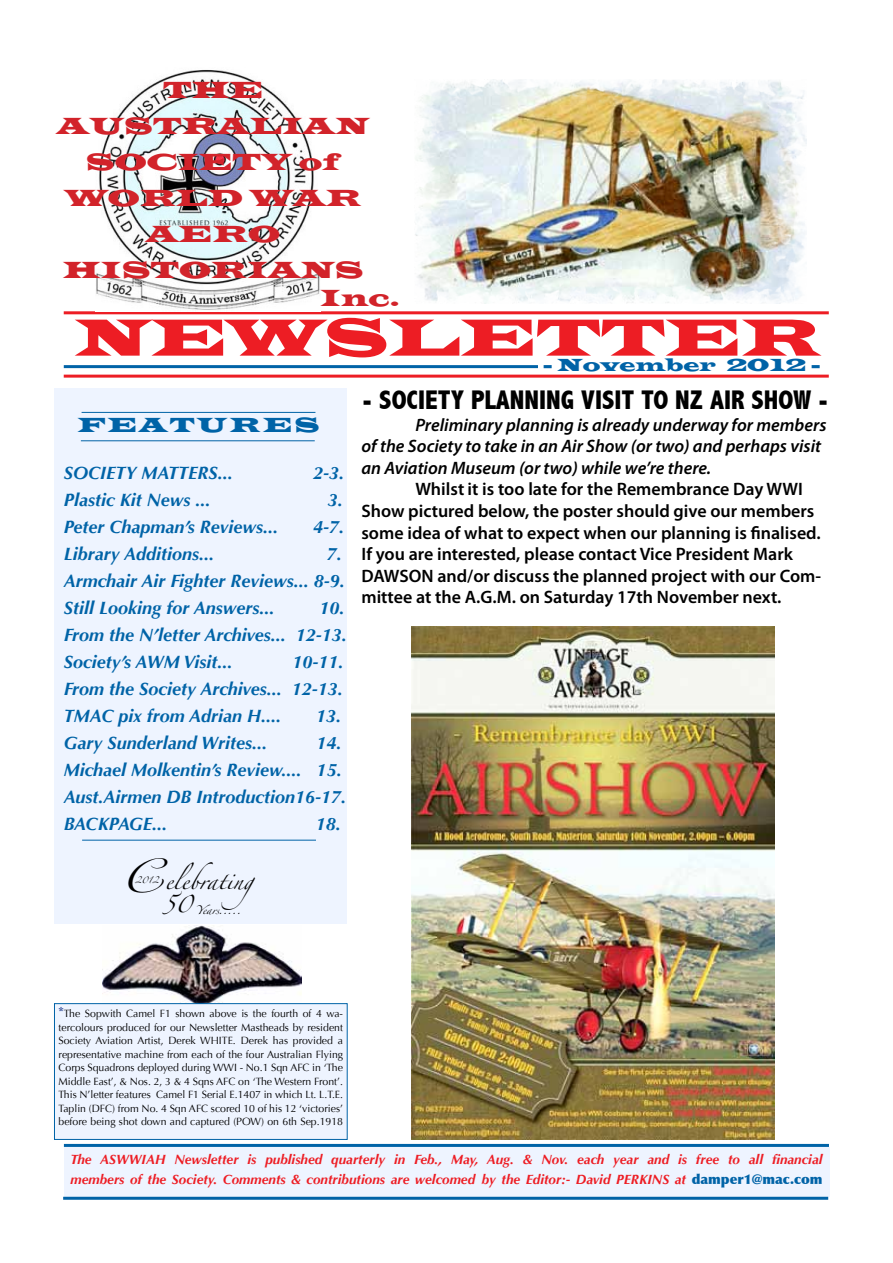
<style>
.page{position:relative;width:893px;height:1263px;background:#fff}
.page>*{position:absolute;margin:0;border:0;box-sizing:border-box;transform-origin:0 0}
.t1{font:54px "Latin Wide";color:#ed1d24}
.t2{font:700 48.6px "Avalon";color:#000}
.t3{font:800 condensed 27px "Abadi";color:#000}
.t4{font:24px/36px "Latin Wide";color:#d2232a;text-align:center}
.t5{font:21px "Latin Wide";letter-spacing:.1em;color:#0063a7}
.t6{font:italic 700 18px/27px "Optima";color:#0063a7}
.t7{font:600 18px/21.6px "Myriad Pro";color:#000}
.t8{font:italic 600 18px/21.6px "Myriad Pro";color:#000}
.t9{font:18px "Latin Wide";color:#0063a7}
.t10{font:15.9px "Zapfino";color:#000}
.t11{font:italic 700 13.5px/19.8px "Optima";color:#ed1d24}
.t12{font:10.5px/13.5px "Optima";color:#000;text-align:justify}
.t13{font:7.95px "Zapfino";color:#000}
.t14{font:6.15px "Zapfino";color:#000}
.s1{font-family:"Ocean Sans MT Pro";font-weight:600;font-stretch:condensed;font-size:13.5px;color:#25408f}
.s2{font-weight:900;font-style:normal;color:#0063a7}
</style>
<div class="page">
<div style="left:64px;top:1147px;width:766px;height:49px;background:#eef4ff"></div>
<hr style="left:64px;top:1144px;width:765px;height:3px;background:#0063a7">
<hr style="left:63px;top:1197px;width:765px;height:3px;background:#0063a7">
<img style="left:102px;top:926px;width:200px;height:77px">
<div style="left:54px;top:388px;width:293px;height:535px;background:#eef4ff"></div>
<hr style="left:82px;top:840px;width:234px;height:1px;background:#0063a7">
<hr style="left:82px;top:412px;width:233px;height:1px;background:#0063a7">
<hr style="left:81px;top:440px;width:234px;height:1px;background:#0063a7">
<hr style="left:64px;top:311px;width:765px;height:3px;background:#ed1d24">
<hr style="left:64px;top:375px;width:765px;height:3px;background:#ed1d24">
<hr style="left:64px;top:365px;width:502px;height:3px;background:#0063a7">
<div style="left:538px;top:359px;width:288px;height:12px;background:#fff"></div>
<img style="left:96px;top:70px;width:224px;height:240px">
<img style="left:415px;top:80px;width:391px;height:224px">
<div style="left:54px;top:1003px;width:294px;height:137px;background:#eef4ff"></div>
<img style="left:411px;top:626px;width:363px;height:513px">
<h3 class="t4" style="left:57px;top:72px;width:314px">THE<br>AUSTRALIAN<br>SOCIETY of<br>WORLD WAR<br>AERO<br>HISTORIANS</h3>
<h3 class="t4" style="left:320px;top:279px;width:82px">Inc.</h3>
<h1 class="t1" style="left:74px;top:304px;width:749px">NEWSLETTER</h1>
<h3 class="t9" style="left:544px;top:354px;width:277px">- November 2012 -</h3>
<h3 class="t5" style="left:77px;top:412px;width:244px">FEATURES</h3>
<h3 class="t6" style="left:64px;top:460px;width:171px">SOCIETY MATTERS...</h3>
<h3 class="t6" style="left:313px;top:460px;width:33px">2-3.</h3>
<h3 class="t6" style="left:64px;top:487px;width:148px">Plastic Kit News ...</h3>
<h3 class="t6" style="left:328px;top:487px;width:17px">3.</h3>
<h3 class="t6" style="left:64px;top:514px;width:216px">Peter Chapman’s Reviews...</h3>
<h3 class="t6" style="left:313px;top:514px;width:33px">4-7.</h3>
<h3 class="t6" style="left:64px;top:541px;width:152px">Library Additions...</h3>
<h3 class="t6" style="left:64px;top:541px;width:283px;text-indent:263px">7.<br>Armchair Air Fighter Reviews... 8-9.<br>Still Looking for Answers...</h3>
<h3 class="t6" style="left:64px;top:595px;width:285px;text-indent:256px">10.<br>From the N’letter Archives... 12-13.<br>Society’s AWM Visit...</h3>
<h3 class="t6" style="left:64px;top:649px;width:281px;text-align:justify;text-indent:229px">10-11.<br>From the Society Archives... 12-13.<br>TMAC pix from Adrian H....</h3>
<h3 class="t6" style="left:316px;top:703px;width:27px">13.</h3>
<h3 class="t6" style="left:64px;top:730px;width:205px">Gary Sunderland Writes...</h3>
<h3 class="t6" style="left:64px;top:730px;width:284px;text-indent:253px">14.<br>Michael Molkentin’s Review.... 15.<br>Aust.Airmen DB Introduction16-17.<br>BACKPAGE...</h3>
<h3 class="t6" style="left:316px;top:811px;width:27px">18.</h3>
<h2 class="t2" style="left:128px;top:847px;width:38px">C</h2>
<h3 class="t10" style="left:165px;top:874px;width:113px">elebrating</h3>
<p class="t14" style="left:135px;top:878px;width:25px">2012</p>
<p class="t13" style="left:163px;top:907px;width:79px"><sup>50</sup> Years.....</p>
<h3 class="t3" style="left:362px;top:384px;width:468px">- SOCIETY PLANNING VISIT TO NZ AIR SHOW -</h3>
<h3 class="t8" style="left:361px;top:413px;width:467px;text-indent:54px">Preliminary planning is already underway for members of the Society to take in an Air Show (or two) and perhaps visit an Aviation Museum (or two) while we’re there.</h3>
<p class="t7" style="left:361px;top:478px;width:461px;text-indent:54px">Whilst it is too late for the Remembrance Day WWI Show pictured below, the poster should give our members some idea of what to expect when our planning is finalised.<br>If you are interested, please contact Vice President Mark DAWSON and/or discuss the planned project with our Com&shy;mittee at the A.G.M. on Saturday 17th November next.</p>
<p class="t12" style="left:59px;top:1007px;width:286px"><span class="s1">*</span>The Sopwith Camel F1 shown above is the fourth of 4 wa&shy;tercolours produced for our Newsletter Mastheads by resident Society Aviation Artist, Derek WHITE. Derek has provided a representative machine from each of the four Australian Flying Corps Squadrons deployed during WWI - No.1 Sqn AFC in ‘The Middle East’, &amp; Nos. 2, 3 &amp; 4 Sqns AFC on ‘The Western Front’.<br>This N’letter features Camel F1 Serial E.1407 in which Lt. L.T.E.<br>Taplin (DFC) from No. 4 Sqn AFC scored 10 of his 12 ‘victories’ before being shot down and captured (POW) on 6th Sep.1918</p>
<p class="t11" style="left:71px;top:1149px;width:753px">The ASWWIAH Newsletter is published quarterly in Feb., May, Aug. &amp; Nov. each year and is free to all financial members of the Society. Comments &amp; contributions are welcomed by the Editor:- David PERKINS at <span class="s2">damper1@mac.com</span></p>
</div>
